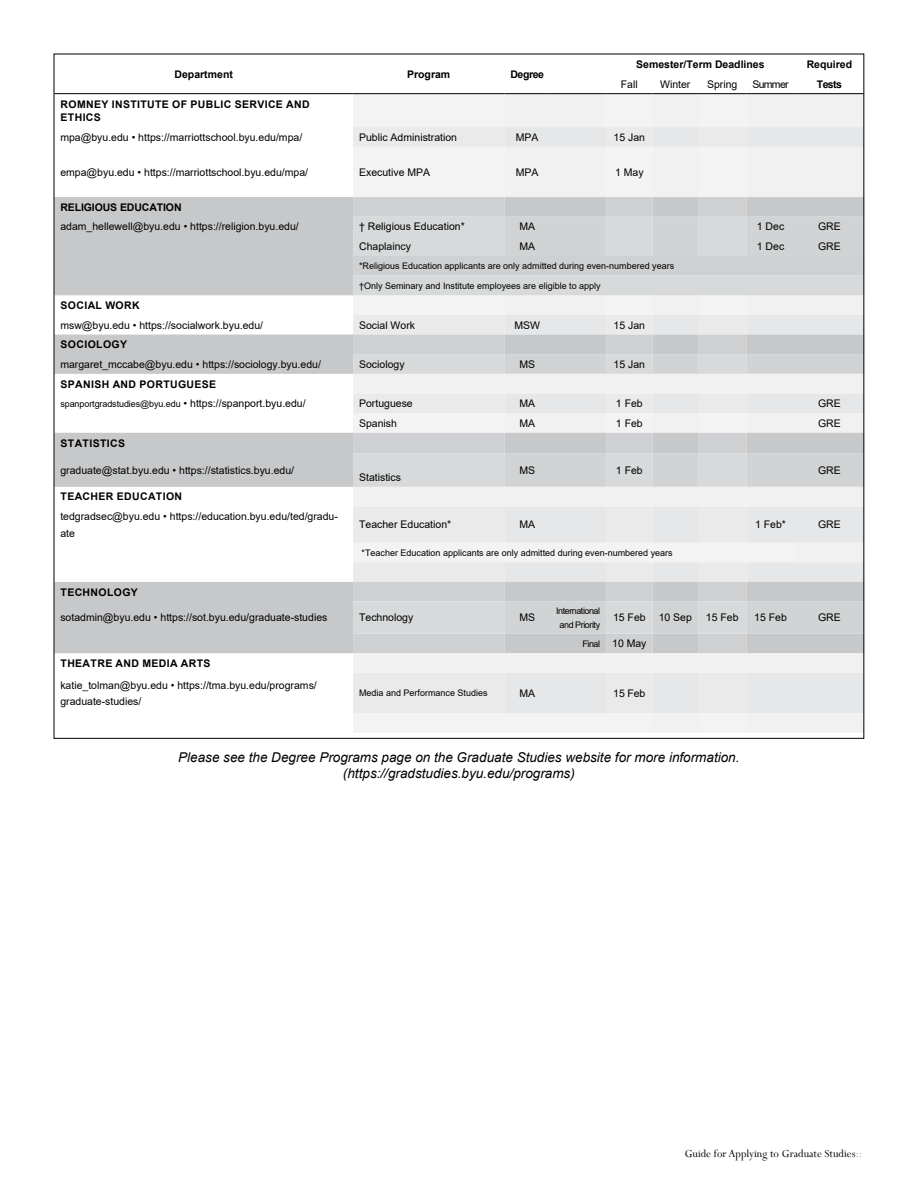
<style>
.page{position:relative;width:918px;height:1188px;background:#fff}
.page>*{position:absolute;margin:0;border:0;box-sizing:border-box;transform-origin:0 0}
.t1{font:italic 13.5px/16.2px "Arial";color:#000;text-align:center}
.t2{font:12px "Perpetua";color:#000}
.t3{font:10.5px/16.5px "Arial";color:#000}
.t4{font:700 10.5px/13.5px "Arial";letter-spacing:.035em;color:#000}
.t5{font:700 10.5px "Arial";color:#000}
.t6{font:700 10.5px "Arial";letter-spacing:-.01em;color:#000}
.t7{font:9px/19.6px "Arial";color:#000}
.t8{font:9px/13.5px "Arial";letter-spacing:-.05em;color:#000;text-align:center}
.s1{font-size:10.5px}
.s2{color:#989482}
</style>
<div class="page">
<div style="left:353px;top:94px;width:151px;height:638px;background:#f3f3f4"></div>
<div style="left:504px;top:94px;width:358px;height:639px;background:#f1f1f2"></div>
<svg style="left:353px;top:127px;width:151px;height:586px;fill:#eaeaeb"></svg>
<svg style="left:504px;top:127px;width:358px;height:586px;fill:#eaeaeb"></svg>
<svg style="left:56px;top:197px;width:297px;height:236px;fill:#c7c8ca"></svg>
<div style="left:353px;top:197px;width:509px;height:456px;background:#c9cacc"></div>
<svg style="left:353px;top:217px;width:151px;height:417px"></svg>
<svg style="left:504px;top:217px;width:358px;height:417px"></svg>
<div style="left:353px;top:374px;width:509px;height:19px;background:#f1f1f2"></div>
<svg style="left:56px;top:433px;width:297px;height:220px;fill:#c7c8ca"></svg>
<div style="left:353px;top:487px;width:509px;height:19px;background:#f1f1f2"></div>
<div style="left:353px;top:653px;width:509px;height:20px;background:#f1f1f2"></div>
<hr style="left:550px;top:93px;width:56px;height:1px;background:#000">
<hr style="left:54px;top:93px;width:299px;height:1px;background:#000">
<hr style="left:353px;top:93px;width:151px;height:1px;background:#000">
<hr style="left:504px;top:93px;width:46px;height:1px;background:#000">
<hr style="left:606px;top:93px;width:47px;height:1px;background:#000">
<hr style="left:653px;top:93px;width:45px;height:1px;background:#000">
<hr style="left:698px;top:93px;width:48px;height:1px;background:#000">
<hr style="left:746px;top:93px;width:49px;height:1px;background:#000">
<hr style="left:795px;top:93px;width:69px;height:1px;background:#000">
<p class="t5" style="left:175px;top:67px;width:60px">Department</p>
<p class="t5" style="left:407px;top:67px;width:45px">Program</p>
<p class="t4" style="left:510px;top:68px;width:35px">Degree</p>
<p class="t5" style="left:636px;top:57px;width:130px">Semester/Term Deadlines</p>
<p class="t5" style="left:807px;top:57px;width:47px">Required</p>
<p class="t3" style="left:621px;top:76px;width:18px">Fall</p>
<p class="t3" style="left:660px;top:76px;width:32px">Winter</p>
<p class="t3" style="left:707px;top:76px;width:32px">Spring</p>
<p class="t3" style="left:752px;top:76px;width:38px">Summer</p>
<p class="t4" style="left:817px;top:77px;width:26px">Tests</p>
<p class="t4" style="left:61px;top:97px;width:251px">ROMNEY INSTITUTE OF PUBLIC SERVICE AND<br>ETHICS</p>
<p class="t3" style="left:60px;top:129px;width:243px">mpa@byu.edu • https://marriottschool.byu.edu/mpa/</p>
<p class="t3" style="left:359px;top:129px;width:100px">Public Administration</p>
<p class="t3" style="left:516px;top:129px;width:24px">MPA</p>
<p class="t3" style="left:614px;top:129px;width:33px">15 Jan</p>
<p class="t3" style="left:60px;top:164px;width:249px">empa@byu.edu • https://marriottschool.byu.edu/mpa/</p>
<p class="t3" style="left:359px;top:164px;width:73px">Executive MPA</p>
<p class="t3" style="left:516px;top:164px;width:24px">MPA</p>
<p class="t3" style="left:615px;top:164px;width:30px">1 May</p>
<p class="t6" style="left:60px;top:200px;width:123px">RELIGIOUS EDUCATION</p>
<p class="t3" style="left:60px;top:218px;width:240px">adam_hellewell@byu.edu • https://religion.byu.edu/</p>
<p class="t3" style="left:359px;top:218px;width:107px">† Religious Education*</p>
<p class="t3" style="left:519px;top:218px;width:17px">MA</p>
<p class="t3" style="left:757px;top:218px;width:29px">1 Dec</p>
<p class="t3" style="left:818px;top:218px;width:24px">GRE</p>
<p class="t3" style="left:359px;top:238px;width:53px">Chaplaincy</p>
<p class="t3" style="left:519px;top:238px;width:17px">MA</p>
<p class="t3" style="left:757px;top:238px;width:29px">1 Dec</p>
<p class="t3" style="left:818px;top:238px;width:24px">GRE</p>
<p class="t7" style="left:359px;top:256px;width:317px">*Religious Education applicants are only admitted during even-numbered years †Only Seminary and Institute employees are eligible to apply</p>
<p class="t4" style="left:61px;top:299px;width:81px">SOCIAL WORK</p>
<p class="t3" style="left:60px;top:317px;width:204px">msw@byu.edu • https://socialwork.byu.edu/</p>
<p class="t3" style="left:359px;top:317px;width:58px">Social Work</p>
<p class="t3" style="left:514px;top:317px;width:27px">MSW</p>
<p class="t3" style="left:614px;top:317px;width:33px">15 Jan</p>
<p class="t4" style="left:61px;top:338px;width:68px">SOCIOLOGY</p>
<p class="t3" style="left:60px;top:356px;width:262px">margaret_mccabe@byu.edu • https://sociology.byu.edu/</p>
<p class="t3" style="left:359px;top:356px;width:47px">Sociology</p>
<p class="t3" style="left:519px;top:356px;width:17px">MS</p>
<p class="t3" style="left:614px;top:356px;width:33px">15 Jan</p>
<p class="t4" style="left:61px;top:377px;width:157px">SPANISH AND PORTUGUESE</p>
<p class="t7" style="left:60px;top:394px;width:247px">spanportgradstudies@byu.edu <span class="s1">• https://spanport.byu.edu/</span></p>
<p class="t3" style="left:359px;top:395px;width:55px">Portuguese</p>
<p class="t3" style="left:519px;top:395px;width:17px">MA</p>
<p class="t3" style="left:616px;top:395px;width:28px">1 Feb</p>
<p class="t3" style="left:818px;top:395px;width:24px">GRE</p>
<p class="t3" style="left:359px;top:415px;width:39px">Spanish</p>
<p class="t3" style="left:519px;top:415px;width:17px">MA</p>
<p class="t3" style="left:616px;top:415px;width:28px">1 Feb</p>
<p class="t3" style="left:818px;top:415px;width:24px">GRE</p>
<p class="t4" style="left:61px;top:437px;width:66px">STATISTICS</p>
<p class="t3" style="left:60px;top:462px;width:235px">graduate@stat.byu.edu • https://statistics.byu.edu/</p>
<p class="t3" style="left:359px;top:469px;width:44px">Statistics</p>
<p class="t3" style="left:519px;top:462px;width:17px">MS</p>
<p class="t3" style="left:616px;top:462px;width:28px">1 Feb</p>
<p class="t3" style="left:818px;top:462px;width:24px">GRE</p>
<p class="t4" style="left:61px;top:490px;width:123px">TEACHER EDUCATION</p>
<p class="t3" style="left:60px;top:508px;width:279px">tedgradsec@byu.edu • https://education.byu.edu/ted/gradu&shy;ate</p>
<p class="t3" style="left:359px;top:516px;width:94px">Teacher Education*</p>
<p class="t3" style="left:519px;top:516px;width:17px">MA</p>
<p class="t3" style="left:755px;top:516px;width:32px">1 Feb*</p>
<p class="t3" style="left:818px;top:516px;width:24px">GRE</p>
<p class="t7" style="left:362px;top:543px;width:313px">*Teacher Education applicants are only admitted during even-numbered years</p>
<p class="t4" style="left:61px;top:585px;width:79px">TECHNOLOGY</p>
<p class="t3" style="left:60px;top:609px;width:269px">sotadmin@byu.edu • https://sot.byu.edu/graduate-studies</p>
<p class="t3" style="left:359px;top:609px;width:56px">Technology</p>
<p class="t3" style="left:519px;top:609px;width:17px">MS</p>
<p class="t8" style="left:556px;top:604px;width:46px">International and Priority</p>
<p class="t3" style="left:613px;top:609px;width:80px">15 Feb 10 Sep</p>
<p class="t3" style="left:706px;top:609px;width:34px">15 Feb</p>
<p class="t3" style="left:754px;top:609px;width:34px">15 Feb</p>
<p class="t3" style="left:818px;top:609px;width:24px">GRE</p>
<p class="t7" style="left:582px;top:634px;width:66px">Final <span class="s1">10 May</span></p>
<p class="t4" style="left:61px;top:657px;width:152px">THEATRE AND MEDIA ARTS</p>
<p class="t3" style="left:60px;top:677px;width:258px">katie_tolman@byu.edu • https://tma.byu.edu/programs/ graduate-studies/</p>
<p class="t7" style="left:359px;top:683px;width:130px">Media and Performance Studies</p>
<p class="t3" style="left:519px;top:685px;width:17px">MA</p>
<p class="t3" style="left:613px;top:685px;width:34px">15 Feb</p>
<p class="t1" style="left:178px;top:749px;width:563px">Please see the Degree Programs page on the Graduate Studies website for more information. (https://gradstudies.byu.edu/programs)</p>
<p class="t2" style="left:685px;top:1146px;width:179px">Guide for Applying to Graduate Studies<span class="s2">::</span></p>
</div>
